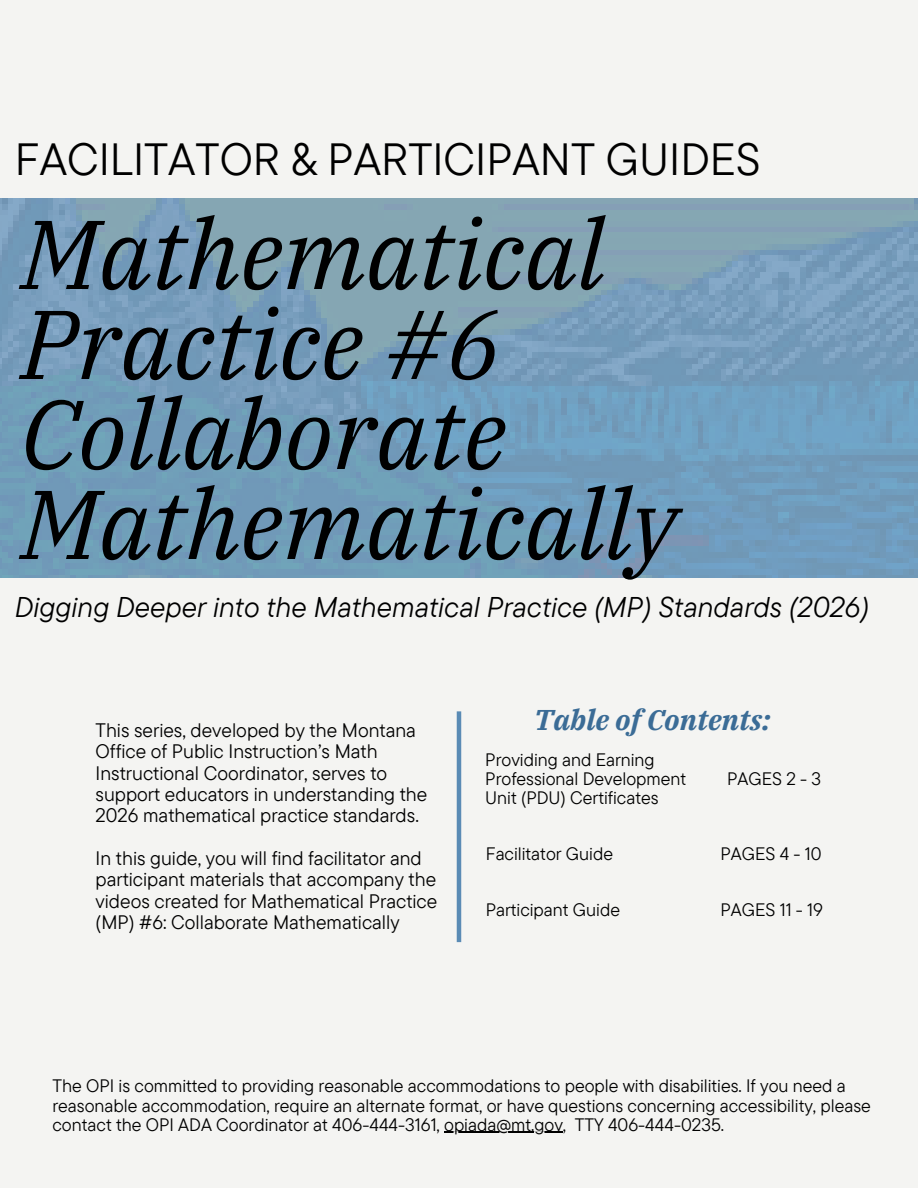
<style>
.page{position:relative;width:918px;height:1188px;background:#f4f4f2}
.page>*{position:absolute;margin:0;border:0;box-sizing:border-box;transform-origin:0 0}
.t1{font:italic 97.5px/90px "IBM Plex Serif";color:#000}
.t2{font:45px "TT Commons Pro";color:#000}
.t3{font:italic 28.5px "TT Commons Pro";color:#000}
.t4{font:italic 700 28.5px "IBM Plex Serif";color:#3b6c96}
.t5{font:19.5px/21.3px "TT Commons Pro";color:#000}
.t6{font:18px/19.2px "TT Commons Pro";color:#000}
</style>
<div class="page">
<svg style="left:0;top:198px;width:918px;height:380px;background:#769eba"></svg>
<hr style="left:444px;top:1132px;width:119px;height:1px;background:#000">
<hr style="left:457px;top:711px;width:4px;height:231px;background:#5a8bb5">
<h2 class="t2" style="left:15px;top:130px;width:747px">FACILITATOR &amp; PARTICIPANT GUIDES</h2>
<p class="t1" style="left:21px;top:207px;width:657px">Mathematical<br>Practice #6<br>Collaborate<br>Mathematically</p>
<h1 class="t3" style="left:15px;top:589px;width:856px">Digging Deeper into the Mathematical Practice (MP) Standards (2026)</h1>
<p class="t5" style="left:96px;top:719px;width:333px">This series, developed by the Montana Office of Public Instruction’s Math Instructional Coordinator, serves to support educators in understanding the 2026 mathematical practice standards.</p>
<p class="t5" style="left:96px;top:847px;width:343px">In this guide, you will find facilitator and participant materials that accompany the videos created for Mathematical Practice (MP) #6: Collaborate Mathematically</p>
<h3 class="t4" style="left:534px;top:700px;width:238px">Table of Contents:</h3>
<p class="t6" style="left:485px;top:749px;width:202px">Providing and Earning<br>Professional Development<br>Unit (PDU) Certificates</p>
<h5 class="t6" style="left:486px;top:844px;width:129px">Facilitator Guide</h5>
<p class="t6" style="left:486px;top:900px;width:136px">Participant Guide</p>
<h5 class="t6" style="left:727px;top:768px;width:96px">PAGES 2 - 3</h5>
<p class="t6" style="left:720px;top:844px;width:103px">PAGES 4 - 10</p>
<h5 class="t6" style="left:720px;top:900px;width:104px">PAGES 11 - 19</h5>
<h4 class="t6" style="left:53px;top:1076px;width:820px">The OPI is committed to providing reasonable accommodations to people with disabilities. If you need a reasonable accommodation, require an alternate format, or have questions concerning accessibility, please contact the OPI ADA Coordinator at 406-444-3161, opiada@mt.gov, TTY 406-444-0235.</h4>
</div>
